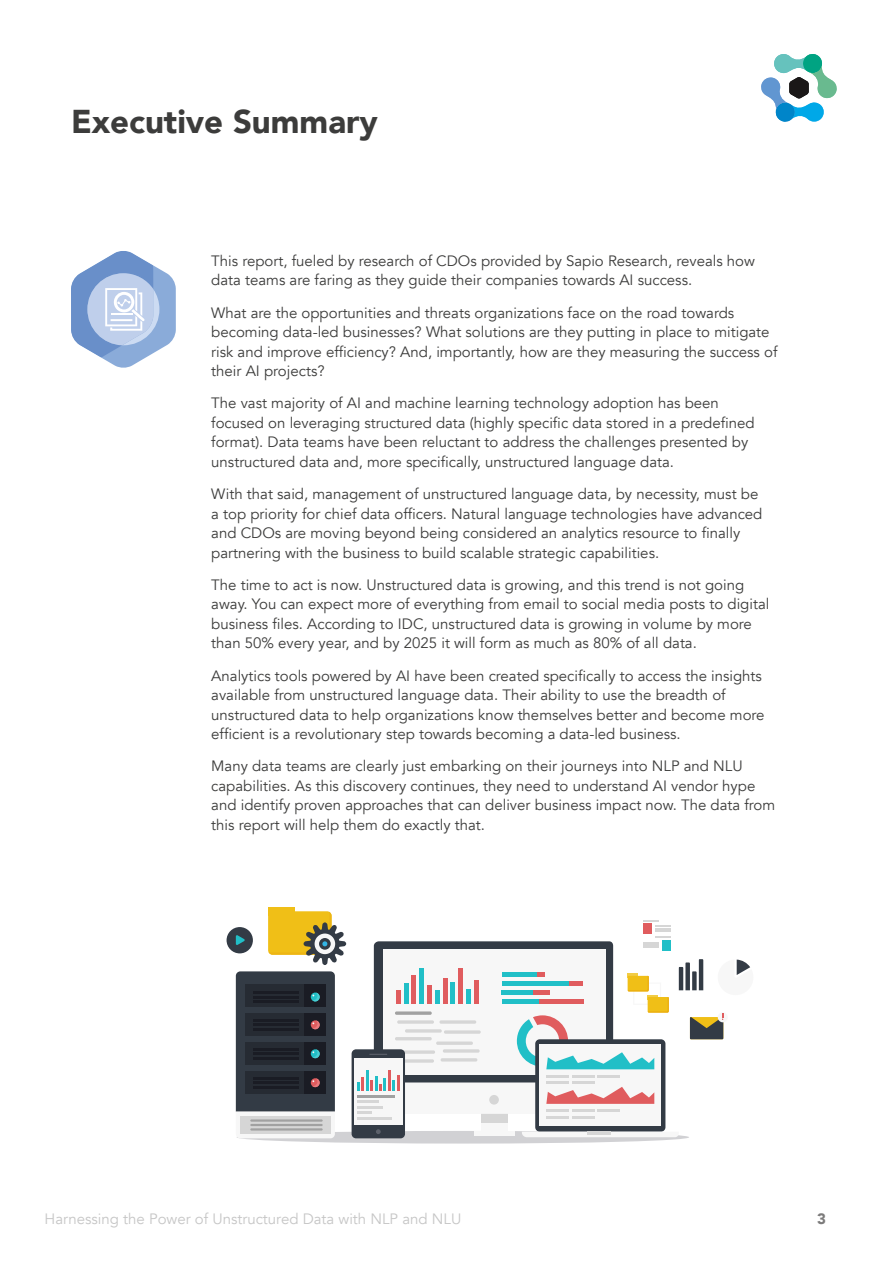
<style>
.page{position:relative;width:893px;height:1263px;background:#fff}
.page>*{position:absolute;margin:0;border:0;box-sizing:border-box;transform-origin:0 0}
.t1{font:900 33px "Avenir";color:#3c3c3b}
.t2{font:15px/19.5px "Avenir";color:#3c3c3b}
.t3{font:15px "Avenir";color:#c6c6c6}
.t4{font:900 15px "Avenir";color:#7c7b7b}
</style>
<div class="page">
<svg style="left:761px;top:54px;width:76px;height:68px"></svg>
<svg style="left:71px;top:251px;width:105px;height:117px"></svg>
<div style="left:237px;top:1131px;width:452px;height:12px;background:#d1d1d4;border-radius:50%"></div>
<div style="left:481px;top:1113px;width:26px;height:20px;background:#f7f7f7"></div>
<div style="left:481px;top:1113px;width:26px;height:10px;background:#d6d6d6"></div>
<hr style="left:474px;top:1132px;width:40px;height:4px;background:#f7f7f7">
<svg style="left:236px;top:971px;width:99px;height:167px;background:#444950"></svg>
<hr style="left:250px;top:1128px;width:73px;height:2px;background:#a1a1a1">
<hr style="left:250px;top:1124px;width:73px;height:2px;background:#a1a1a1">
<hr style="left:250px;top:1119px;width:73px;height:3px;background:#a1a1a1">
<div style="left:352px;top:1049px;width:53px;height:89px;background:#333b45;border-radius:4px"></div>
<div style="left:354px;top:1058px;width:49px;height:67px;background:#f7f7f7"></div>
<hr style="left:357px;top:1117px;width:35px;height:2px;background:#d6d6d6">
<svg style="left:376px;top:1129px;width:5px;height:5px"></svg>
<div style="left:535px;top:1039px;width:130px;height:93px;background:#333b45;border-radius:4px"></div>
<svg style="left:522px;top:1132px;width:157px;height:5px"></svg>
<div style="left:540px;top:1045px;width:121px;height:81px;background:#f7f7f7"></div>
<hr style="left:546px;top:1116px;width:23px;height:2px;background:#d6d6d6">
<hr style="left:572px;top:1116px;width:22px;height:2px;background:#d6d6d6">
<hr style="left:587px;top:1132px;width:24px;height:3px;background:#d6d6d6">
<div style="left:268px;top:907px;width:27px;height:9px;background:#f0bf17"></div>
<svg style="left:268px;top:912px;width:78px;height:53px"></svg>
<svg style="left:736px;top:959px;width:14px;height:16px"></svg>
<svg style="left:643px;top:920px;width:28px;height:11px"></svg>
<div style="left:643px;top:923px;width:9px;height:10px;background:#e05c5e"></div>
<svg style="left:357px;top:937px;width:314px;height:177px"></svg>
<div style="left:662px;top:940px;width:9px;height:10px;background:#21bfc7"></div>
<svg style="left:679px;top:959px;width:24px;height:31px"></svg>
<div style="left:227px;top:927px;width:26px;height:26px;background:#333b45;border-radius:50%"></div>
<svg style="left:232px;top:927px;width:21px;height:25px"></svg>
<svg style="left:690px;top:1014px;width:33px;height:25px"></svg>
<h1 class="t1" style="left:71px;top:93px;width:308px">Executive Summary</h1>
<p class="t2" style="left:211px;top:251px;width:545px">This report, fueled by research of CDOs provided by Sapio Research, reveals how data teams are faring as they guide their companies towards AI success.</p>
<p class="t2" style="left:211px;top:303px;width:568px">What are the opportunities and threats organizations face on the road towards becoming data-led businesses? What solutions are they putting in place to mitigate risk and improve efficiency? And, importantly, how are they measuring the success of their AI projects?</p>
<p class="t2" style="left:211px;top:394px;width:545px">The vast majority of AI and machine learning technology adoption has been focused on leveraging structured data (highly specific data stored in a predefined format). Data teams have been reluctant to address the challenges presented by unstructured data and, more specifically, unstructured language data.</p>
<p class="t2" style="left:211px;top:484px;width:553px">With that said, management of unstructured language data, by necessity, must be a top priority for chief data officers. Natural language technologies have advanced and CDOs are moving beyond being considered an analytics resource to finally partnering with the business to build scalable strategic capabilities.</p>
<p class="t2" style="left:211px;top:575px;width:560px">The time to act is now. Unstructured data is growing, and this trend is not going away. You can expect more of everything from email to social media posts to digital business files. According to IDC, unstructured data is growing in volume by more than 50% every year, and by 2025 it will form as much as 80% of all data.</p>
<p class="t2" style="left:211px;top:666px;width:555px">Analytics tools powered by AI have been created specifically to access the insights available from unstructured language data. Their ability to use the breadth of unstructured data to help organizations know themselves better and become more efficient is a revolutionary step towards becoming a data-led business.</p>
<p class="t2" style="left:211px;top:757px;width:565px">Many data teams are clearly just embarking on their journeys into NLP and NLU capabilities. As this discovery continues, they need to understand AI vendor hype and identify proven approaches that can deliver business impact now. The data from this report will help them do exactly that.</p>
<p class="t3" style="left:45px;top:1210px;width:418px">Harnessing the Power of Unstructured Data with NLP and NLU</p>
<p class="t4" style="left:817px;top:1206px;width:10px">3</p>
</div>
